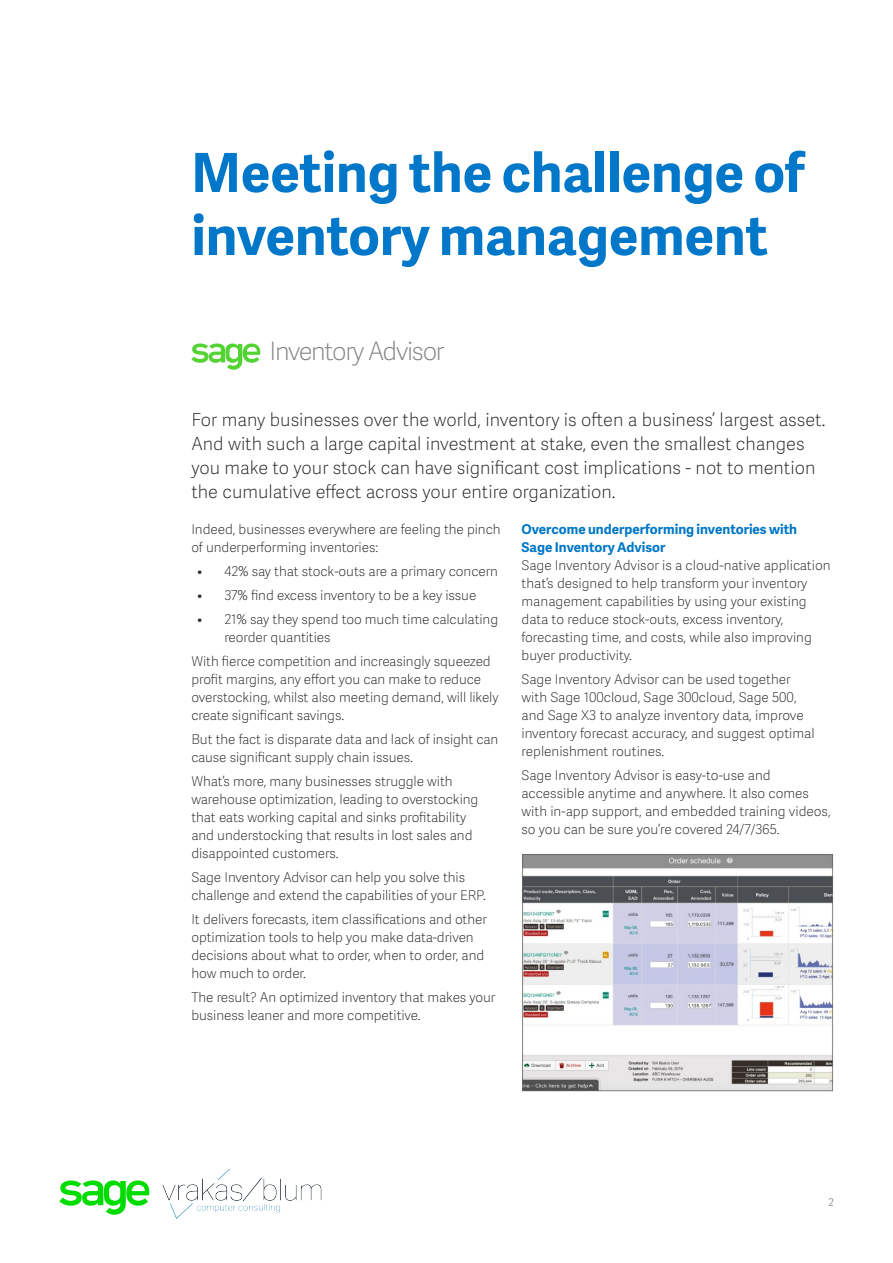
<style>
.page{position:relative;width:893px;height:1263px;background:#fff}
.page>*{position:absolute;margin:0;border:0;box-sizing:border-box;transform-origin:0 0}
.t1{font:700 54px/63px "Adelle Sans SAGE";color:#0077c8}
.t2{font:25.35px "Adelle Sans SAGE Th";letter-spacing:-.05em;color:#808285}
.t3{font:18px/24px "Adelle Sans SAGE Th";color:#231f20}
.t4{font:13.5px/18px "Adelle Sans SAGE Th";letter-spacing:-.005em;color:#231f20}
.t5{font:700 13.5px/18px "Adelle Sans SAGE";color:#0077c8}
.t6{font:10.5px "Adelle Sans SAGE Lt";color:#787d83}
</style>
<div class="page">
<svg style="left:59px;top:1181px;width:91px;height:34px"></svg>
<svg style="left:191px;top:343px;width:70px;height:27px"></svg>
<img style="left:522px;top:854px;width:311px;height:237px">
<img style="left:162px;top:1170px;width:159px;height:48px">
<h1 class="t1" style="left:191px;top:139px;width:614px">Meeting the challenge of inventory management</h1>
<h2 class="t2" style="left:269px;top:333px;width:177px">Inventory Advisor</h2>
<p class="t3" style="left:191px;top:407px;width:635px">For many businesses over the world, inventory is often a business’ largest asset.<br>And with such a large capital investment at stake, even the smallest changes you make to your stock can have significant cost implications - not to mention the cumulative effect across your entire organization.</p>
<p class="t4" style="left:191px;top:520px;width:311px">Indeed, businesses everywhere are feeling the pinch of underperforming inventories:</p>
<p class="t4" style="left:197px;top:562px;width:302px">• 42% say that stock-outs are a primary concern</p>
<p class="t4" style="left:197px;top:586px;width:280px">• 37% find excess inventory to be a key issue</p>
<p class="t4" style="left:224px;top:610px;width:275px;text-indent:-27px">• 21% say they spend too much time calculating reorder quantities</p>
<p class="t4" style="left:191px;top:652px;width:309px">With fierce competition and increasingly squeezed profit margins, any effort you can make to reduce overstocking, whilst also meeting demand, will likely create significant savings.</p>
<p class="t4" style="left:191px;top:730px;width:308px">But the fact is disparate data and lack of insight can cause significant supply chain issues.</p>
<p class="t4" style="left:191px;top:772px;width:288px">What’s more, many businesses struggle with warehouse optimization, leading to overstocking that eats working capital and sinks profitability and understocking that results in lost sales and disappointed customers.</p>
<p class="t4" style="left:191px;top:868px;width:296px">Sage Inventory Advisor can help you solve this challenge and extend the capabilities of your ERP.</p>
<p class="t4" style="left:191px;top:910px;width:297px">It delivers forecasts, item classifications and other optimization tools to help you make data-driven decisions about what to order, when to order, and how much to order.</p>
<p class="t4" style="left:191px;top:988px;width:305px">The result? An optimized inventory that makes your business leaner and more competitive.</p>
<p class="t5" style="left:521px;top:520px;width:277px">Overcome underperforming inventories with<br>Sage Inventory Advisor</p>
<p class="t4" style="left:521px;top:556px;width:310px">Sage Inventory Advisor is a cloud-native application that’s designed to help transform your inventory management capabilities by using your existing data to reduce stock-outs, excess inventory, forecasting time, and costs, while also improving buyer productivity.</p>
<p class="t4" style="left:521px;top:670px;width:294px">Sage Inventory Advisor can be used together with Sage 100cloud, Sage 300cloud, Sage 500, and Sage X3 to analyze inventory data, improve inventory forecast accuracy, and suggest optimal replenishment routines.</p>
<p class="t4" style="left:521px;top:766px;width:311px">Sage Inventory Advisor is easy-to-use and accessible anytime and anywhere. It also comes with in-app support, and embedded training videos, so you can be sure you’re covered 24/7/365.</p>
<p class="t6" style="left:828px;top:1195px;width:7px">2</p>
</div>
